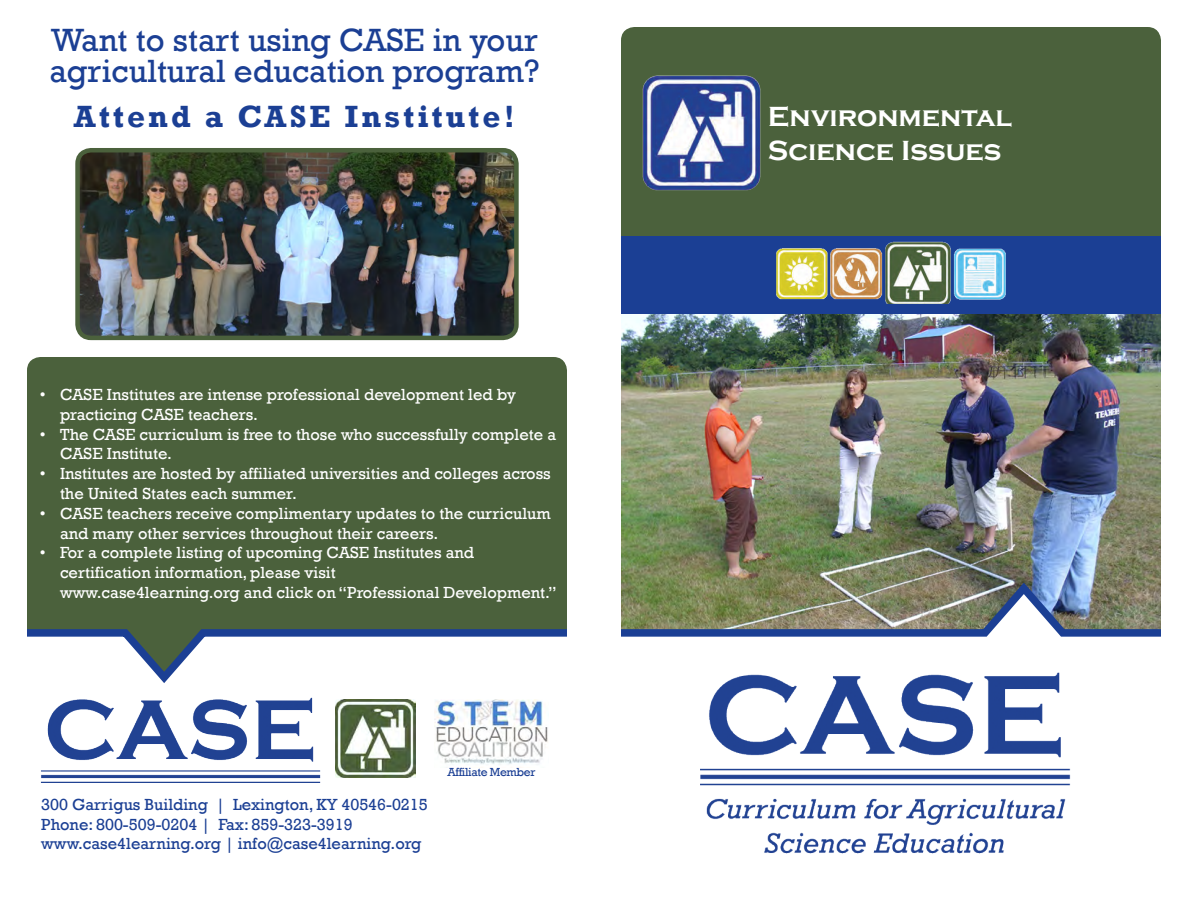
<style>
.page{position:relative;width:1188px;height:918px;background:#fff}
.page>*{position:absolute;margin:0;border:0;box-sizing:border-box;transform-origin:0 0}
.t1{font:33px/31.5px "Rockwell";color:#1b3f94}
.t2{font:700 31.5px "Rockwell";letter-spacing:.1em;color:#1b3f94}
.t3{font:700 28.5px "Copperplate Gothic";color:#fff}
.t4{font:16.5px/19.8px "Rockwell";color:#fff}
.t5{font:16.5px "Rockwell";color:#1b3f94}
.t6{font:12px "Rockwell";letter-spacing:-.03em;color:#1b3f94}
</style>
<div class="page">
<div style="left:621px;top:27px;width:540px;height:209px;background:#4b613c"></div>
<div style="left:27px;top:357px;width:540px;height:268px;background:#4b613c"></div>
<img style="left:621px;top:314px;width:540px;height:263px">
<img style="left:621px;top:577px;width:540px;height:60px">
<svg style="left:27px;top:625px;width:540px;height:58px"></svg>
<img style="left:80px;top:153px;width:434px;height:182px">
<div style="left:75px;top:148px;width:444px;height:192px;border:4px solid #4b613c;border-radius:14px"></div>
<div style="left:621px;top:236px;width:540px;height:78px;background:#1b3f94"></div>
<img style="left:776px;top:241px;width:230px;height:63px">
<img style="left:639px;top:74px;width:123px;height:119px">
<img style="left:40px;top:697px;width:314px;height:86px">
<img style="left:700px;top:672px;width:371px;height:182px">
<img style="left:335px;top:700px;width:81px;height:78px">
<img style="left:434px;top:700px;width:114px;height:65px">
<p class="t1" style="left:49px;top:24px;width:492px">Want to start using CASE in your agricultural education program?</p>
<p class="t2" style="left:74px;top:97px;width:442px">Attend a CASE Institute!</p>
<p class="t3" style="left:768px;top:100px;width:246px">Environmental</p>
<p class="t3" style="left:768px;top:135px;width:235px">Science Issues</p>
<p class="t4" style="left:60px;top:385px;width:458px;text-indent:-20px">• CASE Institutes are intense professional development led by practicing CASE teachers.</p>
<p class="t4" style="left:60px;top:424px;width:498px;text-indent:-20px">• The CASE curriculum is free to those who successfully complete a<br>CASE Institute.</p>
<p class="t4" style="left:60px;top:464px;width:492px;text-indent:-20px">• Institutes are hosted by affiliated universities and colleges across the United States each summer.</p>
<p class="t4" style="left:60px;top:504px;width:492px;text-indent:-20px">• CASE teachers receive complimentary updates to the curriculum and many other services throughout their careers.</p>
<p class="t4" style="left:60px;top:543px;width:498px;text-indent:-20px">• For a complete listing of upcoming CASE Institutes and certification information, please visit<br>www.case4learning.org and click on “Professional Development.”</p>
<p class="t5" style="left:41px;top:795px;width:388px">300 Garrigus Building | Lexington, KY 40546-0215</p>
<p class="t5" style="left:41px;top:815px;width:313px">Phone: 800-509-0204 | Fax: 859-323-3919</p>
<p class="t5" style="left:41px;top:834px;width:382px">www.case4learning.org | info@case4learning.org</p>
<p class="t6" style="left:447px;top:765px;width:89px">Affiliate Member</p>
</div>
